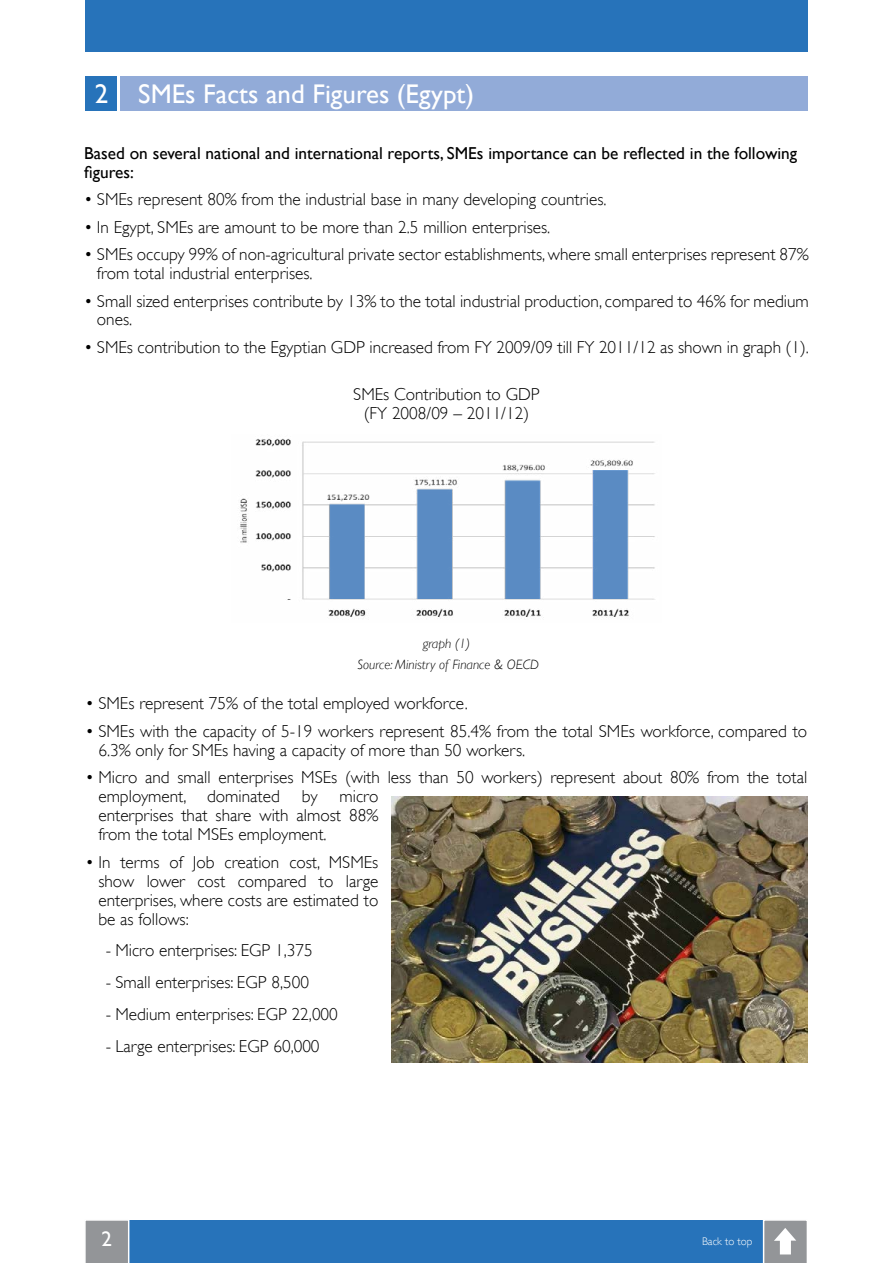
<style>
.page{position:relative;width:893px;height:1263px;background:#fff}
.page>*{position:absolute;margin:0;border:0;box-sizing:border-box;transform-origin:0 0}
.t1{font:27px "Gill Sans";color:#fff}
.t2{font:21px "Gill Sans";color:#fff}
.t3{font:300 17.25px/19px "Gill Sans";color:#000}
.t4{font:17.25px/19px "Gill Sans";color:#000}
.t5{font:italic 300 13.5px/21px "Gill Sans";color:#000;text-align:center}
.t6{font:300 11.1px "Gill Sans";color:#fff}
</style>
<div class="page">
<div style="left:85px;top:0;width:723px;height:51px;background:#2773ba"></div>
<div style="left:85px;top:1220px;width:723px;height:43px;background:#2773ba"></div>
<div style="left:85px;top:77px;width:32px;height:34px;background:#2773ba"></div>
<div style="left:120px;top:77px;width:688px;height:34px;background:#92abd8"></div>
<img style="left:240px;top:438px;width:415px;height:181px">
<img style="left:391px;top:796px;width:417px;height:266px">
<div style="left:85px;top:1220px;width:44px;height:43px;background:#939598"></div>
<svg style="left:763px;top:1220px;width:45px;height:43px;background:#abadaf"></svg>
<h1 class="t1" style="left:95px;top:78px;width:15px">2</h1>
<h1 class="t1" style="left:138px;top:78px;width:337px">SMEs Facts and Figures (Egypt(</h1>
<p class="t4" style="left:84px;top:143px;width:715px">Based on several national and international reports, SMEs importance can be reflected in the following figures:</p>
<p class="t3" style="left:84px;top:190px;width:524px">• SMEs represent 80% from the industrial base in many developing countries.</p>
<p class="t3" style="left:84px;top:217px;width:468px">• In Egypt, SMEs are amount to be more than 2.5 million enterprises.</p>
<p class="t3" style="left:97px;top:245px;width:713px;text-indent:-13px">• SMEs occupy 99% of non-agricultural private sector establishments,where small enterprises represent 87% from total industrial enterprises.</p>
<p class="t3" style="left:97px;top:291px;width:713px;text-indent:-13px">• Small sized enterprises contribute by 13% to the total industrial production, compared to 46% for medium ones.</p>
<p class="t3" style="left:84px;top:338px;width:726px">• SMEs contribution to the Egyptian GDP increased from FY 2009/09 till FY 2011/12 as shown in graph . (1)</p>
<p class="t3" style="left:353px;top:385px;width:188px;text-align:center">SMEs Contribution to GDP (FY 2008/09 – 2011/12(</p>
<p class="t5" style="left:358px;top:633px;width:183px">graph (1)<br>Source: Ministry of Finance &amp; OECD</p>
<p class="t3" style="left:86px;top:694px;width:384px">• SMEs represent 75% of the total employed workforce.</p>
<p class="t3" style="left:98px;top:721px;width:710px;text-indent:-13px">• SMEs with the capacity of 5-19 workers represent 85.4% from the total SMEs workforce, compared to<br>6.3% only for SMEs having a capacity of more than 50 workers.</p>
<p class="t3" style="left:340px;top:768px;width:469px;text-indent:-254px">• Micro and small enterprises MSEs (with less than 50 workers) represent about 80% from the total micro</p>
<p class="t3" style="left:98px;top:787px;width:90px">employment,</p>
<p class="t3" style="left:207px;top:787px;width:74px">dominated</p>
<p class="t3" style="left:302px;top:787px;width:17px">by</p>
<p class="t3" style="left:98px;top:806px;width:230px">enterprises<br>from the total MSEs employment.</p>
<p class="t3" style="left:181px;top:806px;width:28px">that</p>
<p class="t3" style="left:216px;top:806px;width:37px">share</p>
<p class="t3" style="left:259px;top:806px;width:31px">with</p>
<p class="t3" style="left:297px;top:806px;width:46px">almost</p>
<p class="t3" style="left:349px;top:806px;width:31px">88%</p>
<p class="t3" style="left:86px;top:852px;width:26px">• In</p>
<p class="t3" style="left:120px;top:852px;width:41px">terms</p>
<p class="t3" style="left:169px;top:852px;width:15px">of</p>
<p class="t3" style="left:193px;top:852px;width:23px">Job</p>
<p class="t3" style="left:225px;top:852px;width:56px">creation</p>
<p class="t3" style="left:289px;top:852px;width:32px">cost,</p>
<p class="t3" style="left:329px;top:852px;width:51px">MSMEs</p>
<p class="t3" style="left:98px;top:871px;width:281px">show<br>enterprises, where costs are estimated to be as follows:</p>
<p class="t3" style="left:106px;top:941px;width:208px">- Micro enterprises: EGP 1,375</p>
<p class="t3" style="left:106px;top:973px;width:205px">- Small enterprises: EGP 8,500</p>
<p class="t3" style="left:106px;top:1004px;width:234px">- Medium enterprises: EGP 22,000</p>
<p class="t3" style="left:106px;top:1036px;width:215px">- Large enterprises: EGP 60,000</p>
<p class="t3" style="left:147px;top:871px;width:40px">lower</p>
<p class="t3" style="left:238px;top:871px;width:70px">compared</p>
<p class="t3" style="left:346px;top:871px;width:34px">large</p>
<p class="t3" style="left:197px;top:871px;width:29px">cost</p>
<p class="t3" style="left:319px;top:871px;width:16px">to</p>
<p class="t2" style="left:102px;top:1226px;width:12px">2</p>
<p class="t6" style="left:702px;top:1235px;width:52px">Back to top</p>
</div>
